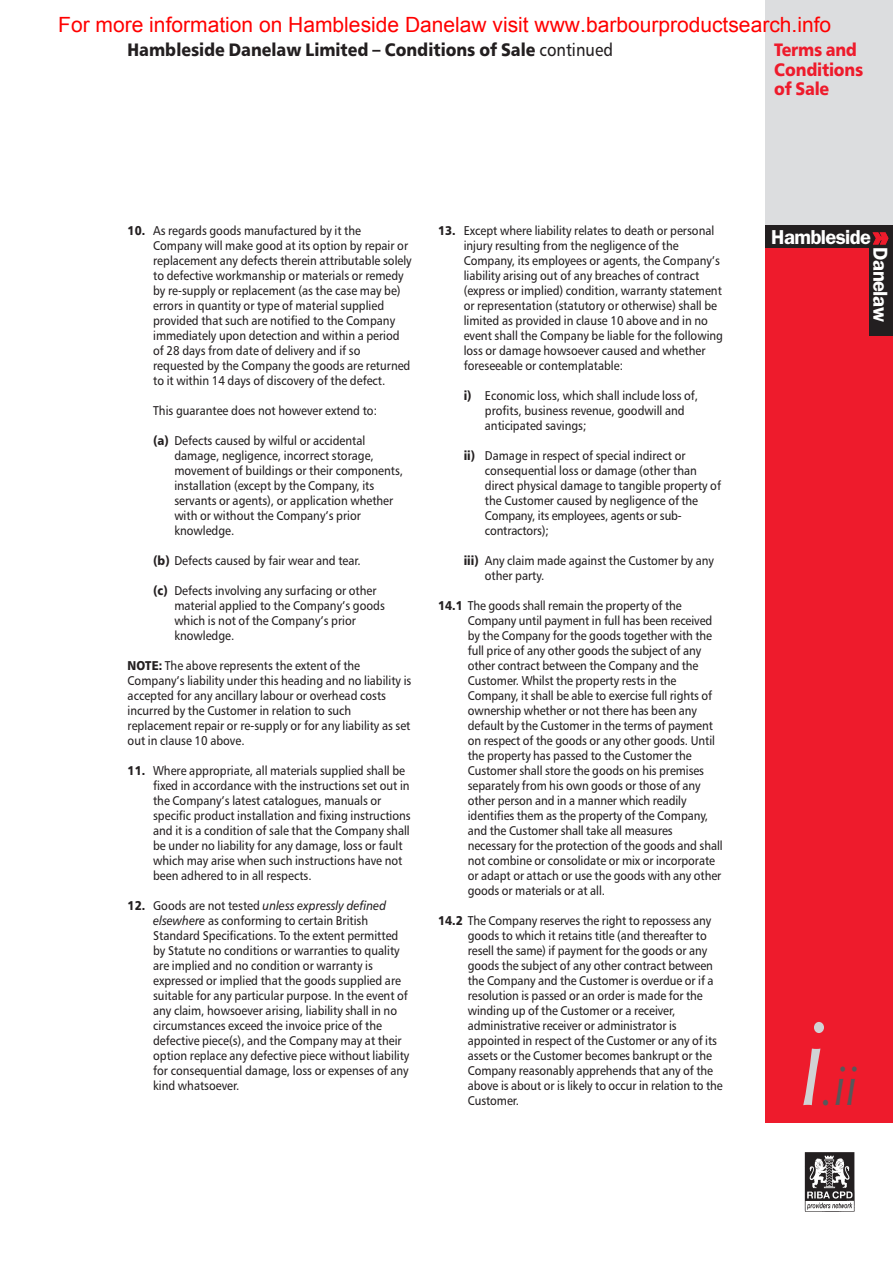
<style>
.page{position:relative;width:893px;height:1263px;background:#fff}
.page>*{position:absolute;margin:0;border:0;box-sizing:border-box;transform-origin:0 0}
.t1{font:italic 55.5px "Zapf Humanist 601 BT";color:#57585a;scale:.9 1}
.t2{font:21px "Arial";color:#f00}
.t3{font:600 20.25px "Franklin Gothic";letter-spacing:-.03em;color:#fff}
.t4{font:18px "Humanist 777 BT Black B";color:#231f20;scale:.9 1}
.t5{font:18px/19.5px "Humanist 777 BT Black B";letter-spacing:-.01em;color:#ee1b2c;scale:.9 1}
.t6{font:12.75px/15px "Humanist 777 BT Roman B";color:#231f20;scale:.9 1}
.t7{font:12.75px "Humanist 777 BT Italic B";color:#231f20;scale:.9 1}
.s1{font-family:"Humanist 777 BT Roman B"}
.s2{font-family:"Humanist 777 BT Black B"}
.s3{font-family:"Humanist 777 BT Italic B"}
.s4{font-size:120px;color:#d1d2d4}
</style>
<div class="page">
<div style="left:765px;top:0;width:127px;height:225px;background:#dcdddf"></div>
<div style="left:765px;top:225px;width:127px;height:898px;background:#ee1b2c"></div>
<img style="left:804px;top:1152px;width:50px;height:59px">
<div style="left:868px;top:225px;width:24px;height:111px;background:#231f20"></div>
<div style="left:765px;top:225px;width:126px;height:23px;background:#231f20"></div>
<img style="left:872px;top:232px;width:16px;height:13px">
<h2 class="t2" style="left:58px;top:11px;width:774px">For more information on Hambleside Danelaw visit www.barbourproductsearch.info</h2>
<h3 class="t4" style="left:128px;top:43px;width:541px">Hambleside Danelaw Limited – Conditions of Sale <span class="s1">continued</span></h3>
<h3 class="t5" style="left:774px;top:42px;width:100px">Terms and<br>Conditions of Sale</h3>
<p class="t6" style="left:153px;top:224px;width:289px;text-indent:-25px"><span class="s2">10.</span> As regards goods manufactured by it the Company will make good at its option by repair or replacement any defects therein attributable solely to defective workmanship or materials or remedy by re-supply or replacement (as the case may be) errors in quantity or type of material supplied provided that such are notified to the Company immediately upon detection and within a period of 28 days from date of delivery and if so requested by the Company the goods are returned to it within 14 days of discovery of the defect.</p>
<p class="t6" style="left:153px;top:404px;width:250px">This guarantee does not however extend to:</p>
<p class="t6" style="left:174px;top:434px;width:256px;text-indent:-21px"><span class="s2">(a)</span> Defects caused by wilful or accidental damage, negligence, incorrect storage, movement of buildings or their components, installation (except by the Company, its servants or agents), or application whether with or without the Company’s prior knowledge.</p>
<p class="t6" style="left:153px;top:554px;width:232px"><span class="s2">(b)</span> Defects caused by fair wear and tear.</p>
<p class="t6" style="left:174px;top:584px;width:235px;text-indent:-21px"><span class="s2">(c)</span> Defects involving any surfacing or other material applied to the Company’s goods which is not of the Company’s prior knowledge.</p>
<p class="t6" style="left:128px;top:659px;width:317px"><span class="s2">NOTE:</span> The above represents the extent of the Company’s liability under this heading and no liability is accepted for any ancillary labour or overhead costs incurred by the Customer in relation to such replacement repair or re-supply or for any liability as set out in clause 10 above.</p>
<p class="t6" style="left:153px;top:764px;width:288px;text-indent:-25px"><span class="s2">11.</span> Where appropriate, all materials supplied shall be fixed in accordance with the instructions set out in the Company’s latest catalogues, manuals or specific product installation and fixing instructions and it is a condition of sale that the Company shall be under no liability for any damage, loss or fault which may arise when such instructions have not been adhered to in all respects.</p>
<p class="t7" style="left:128px;top:901px;width:289px"><span class="s2">12.</span> <span class="s1">Goods are not tested</span> unless expressly defined</p>
<p class="t6" style="left:153px;top:914px;width:286px"><span class="s3">elsewhere</span> as conforming to certain British Standard Specifications. To the extent permitted by Statute no conditions or warranties to quality are implied and no condition or warranty is expressed or implied that the goods supplied are suitable for any particular purpose. In the event of any claim, howsoever arising, liability shall in no circumstances exceed the invoice price of the defective piece(s), and the Company may at their option replace any defective piece without liability for consequential damage, loss or expenses of any kind whatsoever.</p>
<p class="t6" style="left:463px;top:224px;width:290px;text-indent:-25px"><span class="s2">13.</span> Except where liability relates to death or personal injury resulting from the negligence of the Company, its employees or agents, the Company’s liability arising out of any breaches of contract (express or implied) condition, warranty statement or representation (statutory or otherwise) shall be limited as provided in clause 10 above and in no event shall the Company be liable for the following loss or damage howsoever caused and whether foreseeable or contemplatable:</p>
<p class="t6" style="left:485px;top:389px;width:238px;text-indent:-21px"><span class="s2">i)</span> Economic loss, which shall include loss of, profits, business revenue, goodwill and anticipated savings;</p>
<p class="t6" style="left:485px;top:449px;width:264px;text-indent:-21px"><span class="s2">ii)</span> Damage in respect of special indirect or consequential loss or damage (other than direct physical damage to tangible property of the Customer caused by negligence of the Company, its employees, agents or sub&shy;contractors);</p>
<p class="t6" style="left:485px;top:554px;width:256px;text-indent:-21px"><span class="s2">iii)</span> Any claim made against the Customer by any other party.</p>
<p class="t6" style="left:468px;top:599px;width:285px;text-indent:-30px"><span class="s2">14.1</span> The goods shall remain the property of the Company until payment in full has been received by the Company for the goods together with the full price of any other goods the subject of any other contract between the Company and the Customer. Whilst the property rests in the Company, it shall be able to exercise full rights of ownership whether or not there has been any default by the Customer in the terms of payment on respect of the goods or any other goods. Until the property has passed to the Customer the Customer shall store the goods on his premises separately from his own goods or those of any other person and in a manner which readily identifies them as the property of the Company, and the Customer shall take all measures necessary for the protection of the goods and shall not combine or consolidate or mix or incorporate or adapt or attach or use the goods with any other goods or materials or at all.</p>
<p class="t6" style="left:468px;top:914px;width:285px;text-indent:-30px"><span class="s2">14.2</span> The Company reserves the right to repossess any goods to which it retains title (and thereafter to resell the same) if payment for the goods or any goods the subject of any other contract between the Company and the Customer is overdue or if a resolution is passed or an order is made for the winding up of the Customer or a receiver, administrative receiver or administrator is appointed in respect of the Customer or any of its assets or the Customer becomes bankrupt or the Company reasonably apprehends that any of the above is about or is likely to occur in relation to the Customer.</p>
<h3 class="t3" style="left:771px;top:230px;width:101px">Hambleside</h3>
<h3 class="t3" style="left:887px;top:247px;width:76px;rotate:90deg">Danelaw</h3>
<h1 class="t1" style="left:801px;top:1066px;width:64px"><span class="s4">i</span>.ii</h1>
</div>
